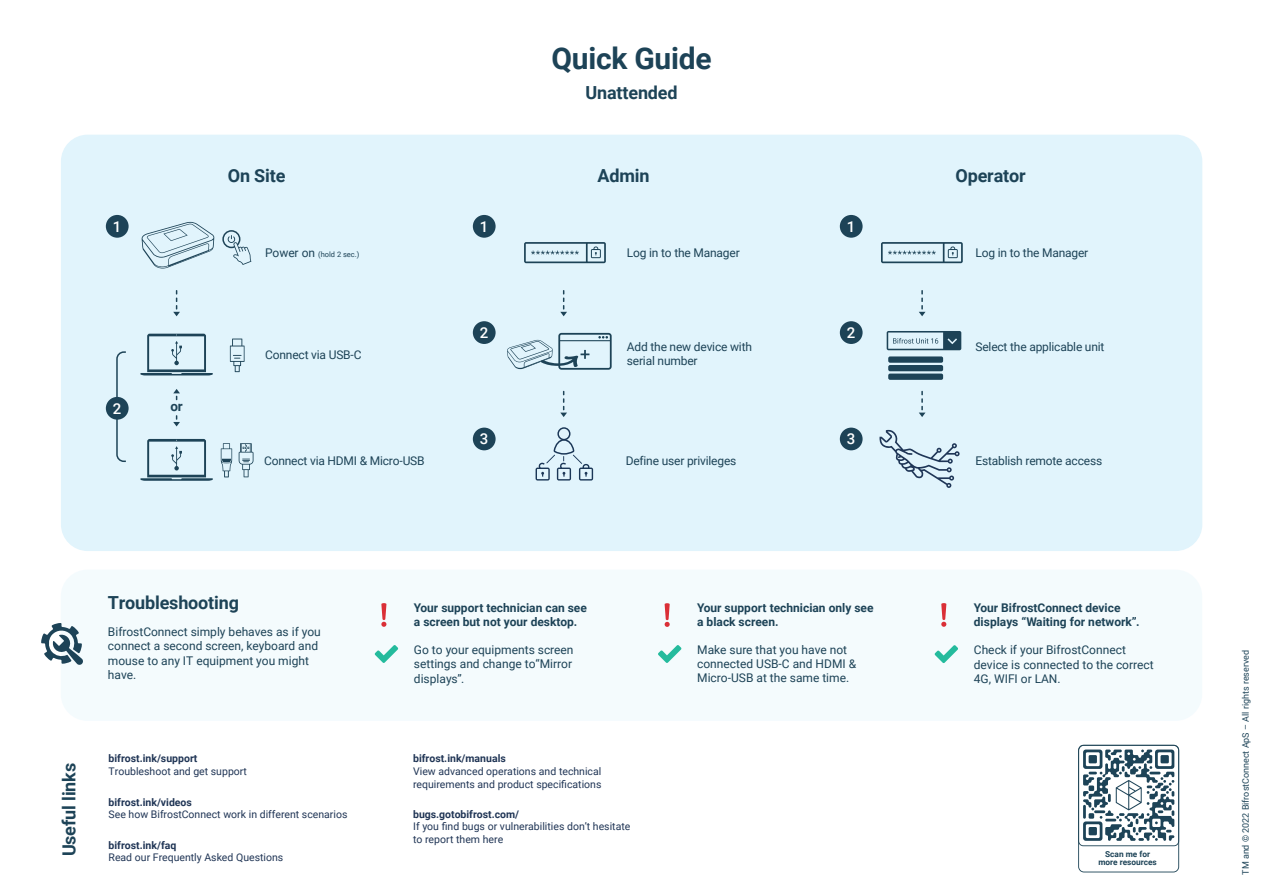
<style>
.page{position:relative;width:1263px;height:893px;background:#fff}
.page>*{position:absolute;margin:0;border:0;box-sizing:border-box;transform-origin:0 0}
.t1{font:700 30px "Roboto";letter-spacing:-.01em;color:#1d4357}
.t2{font:700 18px "Roboto";letter-spacing:-.01em;color:#1d4357}
.t3{font:500 15px "Roboto";color:#fff}
.t4{font:700 13.5px "Roboto";color:#1d4357}
.t5{font:12px/14.4px "Roboto";color:#1d4357}
.t6{font:700 12px/14.4px "Roboto";color:#1d4357}
.t7{font:10.5px/12.6px "Roboto";color:#203555}
.t8{font:700 10.5px "Roboto";color:#203555}
.t9{font:9px "Roboto";color:#1d4357}
.t10{font:700 8.25px/8.1px "Roboto";color:#1d4357;text-align:center}
.t11{font:7.5px "Roboto";color:#1d4357}
.s1{font-size:12px}
</style>
<div class="page">
<div style="left:61px;top:570px;width:1141px;height:151px;background:#f4fbfd;border-radius:27px"></div>
<svg style="left:941px;top:603px;width:5px;height:24px"></svg>
<svg style="left:935px;top:645px;width:23px;height:18px"></svg>
<svg style="left:381px;top:603px;width:5px;height:24px"></svg>
<svg style="left:375px;top:645px;width:23px;height:18px"></svg>
<svg style="left:665px;top:603px;width:5px;height:24px"></svg>
<svg style="left:658px;top:645px;width:23px;height:18px"></svg>
<svg style="left:41px;top:623px;width:42px;height:42px"></svg>
<svg style="left:1078px;top:745px;width:101px;height:127px"></svg>
<div style="left:61px;top:135px;width:1141px;height:416px;background:#e1f4fc;border-radius:27px"></div>
<svg style="left:230px;top:339px;width:15px;height:33px"></svg>
<svg style="left:140px;top:334px;width:73px;height:41px"></svg>
<div style="left:106px;top:215px;width:23px;height:23px;background:#1d4357;border-radius:50%"></div>
<div style="left:106px;top:397px;width:23px;height:23px;background:#1d4357;border-radius:50%"></div>
<svg style="left:173px;top:415px;width:7px;height:11px"></svg>
<svg style="left:173px;top:389px;width:7px;height:11px"></svg>
<svg style="left:173px;top:290px;width:7px;height:26px"></svg>
<svg style="left:221px;top:443px;width:11px;height:34px"></svg>
<svg style="left:239px;top:443px;width:14px;height:34px"></svg>
<svg style="left:140px;top:439px;width:73px;height:42px"></svg>
<svg style="left:222px;top:230px;width:29px;height:35px"></svg>
<div style="left:473px;top:215px;width:23px;height:23px;background:#1d4357;border-radius:50%"></div>
<div style="left:473px;top:321px;width:23px;height:23px;background:#1d4357;border-radius:50%"></div>
<div style="left:473px;top:428px;width:23px;height:22px;background:#1d4357;border-radius:50%"></div>
<svg style="left:560px;top:391px;width:7px;height:26px"></svg>
<svg style="left:560px;top:290px;width:7px;height:26px"></svg>
<div style="left:840px;top:215px;width:22px;height:23px;background:#1d4357;border-radius:50%"></div>
<div style="left:840px;top:321px;width:22px;height:23px;background:#1d4357;border-radius:50%"></div>
<div style="left:840px;top:428px;width:22px;height:22px;background:#1d4357;border-radius:50%"></div>
<svg style="left:919px;top:391px;width:6px;height:26px"></svg>
<svg style="left:919px;top:290px;width:6px;height:26px"></svg>
<svg style="left:888px;top:356px;width:55px;height:24px"></svg>
<svg style="left:887px;top:331px;width:74px;height:19px"></svg>
<svg style="left:879px;top:429px;width:80px;height:59px"></svg>
<svg style="left:524px;top:242px;width:82px;height:21px"></svg>
<svg style="left:881px;top:242px;width:82px;height:21px"></svg>
<svg style="left:115px;top:351px;width:12px;height:111px"></svg>
<svg style="left:507px;top:333px;width:105px;height:37px"></svg>
<svg style="left:142px;top:222px;width:72px;height:46px"></svg>
<svg style="left:536px;top:427px;width:57px;height:54px"></svg>
<p class="t3" style="left:113px;top:218px;width:10px">1</p>
<p class="t3" style="left:113px;top:400px;width:10px">2</p>
<p class="t4" style="left:170px;top:398px;width:14px">or</p>
<h2 class="t2" style="left:228px;top:165px;width:59px">On Site</h2>
<p class="t11" style="left:265px;top:250px;width:96px"><span class="s1">Power on</span> (hold 2 sec.)</p>
<p class="t5" style="left:265px;top:348px;width:98px">Connect via USB-C</p>
<p class="t5" style="left:264px;top:453px;width:162px">Connect via HDMI &amp; Micro-USB</p>
<p class="t3" style="left:480px;top:218px;width:10px">1</p>
<p class="t3" style="left:480px;top:324px;width:10px">2</p>
<p class="t3" style="left:480px;top:430px;width:10px">3</p>
<h1 class="t1" style="left:551px;top:41px;width:162px">Quick Guide</h1>
<h2 class="t2" style="left:585px;top:82px;width:94px">Unattended</h2>
<h2 class="t2" style="left:598px;top:165px;width:54px">Admin</h2>
<p class="t5" style="left:627px;top:246px;width:114px">Log in to the Manager</p>
<p class="t5" style="left:627px;top:339px;width:127px">Add the new device with serial number</p>
<p class="t5" style="left:626px;top:453px;width:112px">Define user privileges</p>
<p class="t3" style="left:847px;top:218px;width:10px">1</p>
<p class="t3" style="left:847px;top:324px;width:10px">2</p>
<p class="t3" style="left:847px;top:430px;width:10px">3</p>
<h2 class="t2" style="left:59px;top:856px;width:95px;rotate:-90deg">Useful links</h2>
<h2 class="t2" style="left:108px;top:593px;width:133px">Troubleshooting</h2>
<p class="t5" style="left:108px;top:625px;width:214px">BifrostConnect simply behaves as if you connect a second screen, keyboard and mouse to any IT equipment you might have.</p>
<p class="t8" style="left:109px;top:753px;width:90px">bifrost.ink/support</p>
<p class="t7" style="left:109px;top:765px;width:140px">Troubleshoot and get support</p>
<p class="t6" style="left:414px;top:600px;width:174px">Your support technician can see a screen but not your desktop.</p>
<p class="t5" style="left:414px;top:643px;width:161px">Go to your equipments screen settings and change to“Mirror displays”.</p>
<p class="t8" style="left:413px;top:753px;width:94px">bifrost.ink/manuals</p>
<p class="t7" style="left:413px;top:765px;width:190px">View advanced operations and technical requirements and product specifications</p>
<p class="t8" style="left:109px;top:796px;width:85px">bifrost.ink/videos</p>
<p class="t7" style="left:109px;top:808px;width:240px">See how BifrostConnect work in different scenarios</p>
<p class="t8" style="left:413px;top:808px;width:108px">bugs.gotobifrost.com/</p>
<p class="t7" style="left:413px;top:820px;width:219px">If you find bugs or vulnerabilities don’t hesitate to report them here</p>
<p class="t8" style="left:109px;top:839px;width:69px">bifrost.ink/faq</p>
<p class="t7" style="left:109px;top:851px;width:176px">Read our Frequently Asked Questions</p>
<p class="t6" style="left:697px;top:600px;width:178px">Your support technician only see a black screen.</p>
<p class="t5" style="left:697px;top:642px;width:161px">Make sure that you have not connected USB-C and HDMI &amp;<br>Micro-USB at the same time.</p>
<h2 class="t2" style="left:955px;top:165px;width:72px">Operator</h2>
<p class="t5" style="left:975px;top:246px;width:114px">Log in to the Manager</p>
<p class="t5" style="left:975px;top:339px;width:130px">Select the applicable unit</p>
<p class="t5" style="left:975px;top:453px;width:128px">Establish remote access</p>
<p class="t6" style="left:974px;top:600px;width:167px">Your BifrostConnect device displays “Waiting for network”.</p>
<p class="t5" style="left:974px;top:643px;width:181px">Check if your BifrostConnect device is connected to the correct<br>4G, WIFI or LAN.</p>
<p class="t9" style="left:1240px;top:875px;width:227px;rotate:-90deg">TM and © 2022 BifrostConnect ApS – All rights reserved</p>
<p class="t10" style="left:1098px;top:850px;width:60px">Scan me for more resources</p>
</div>
